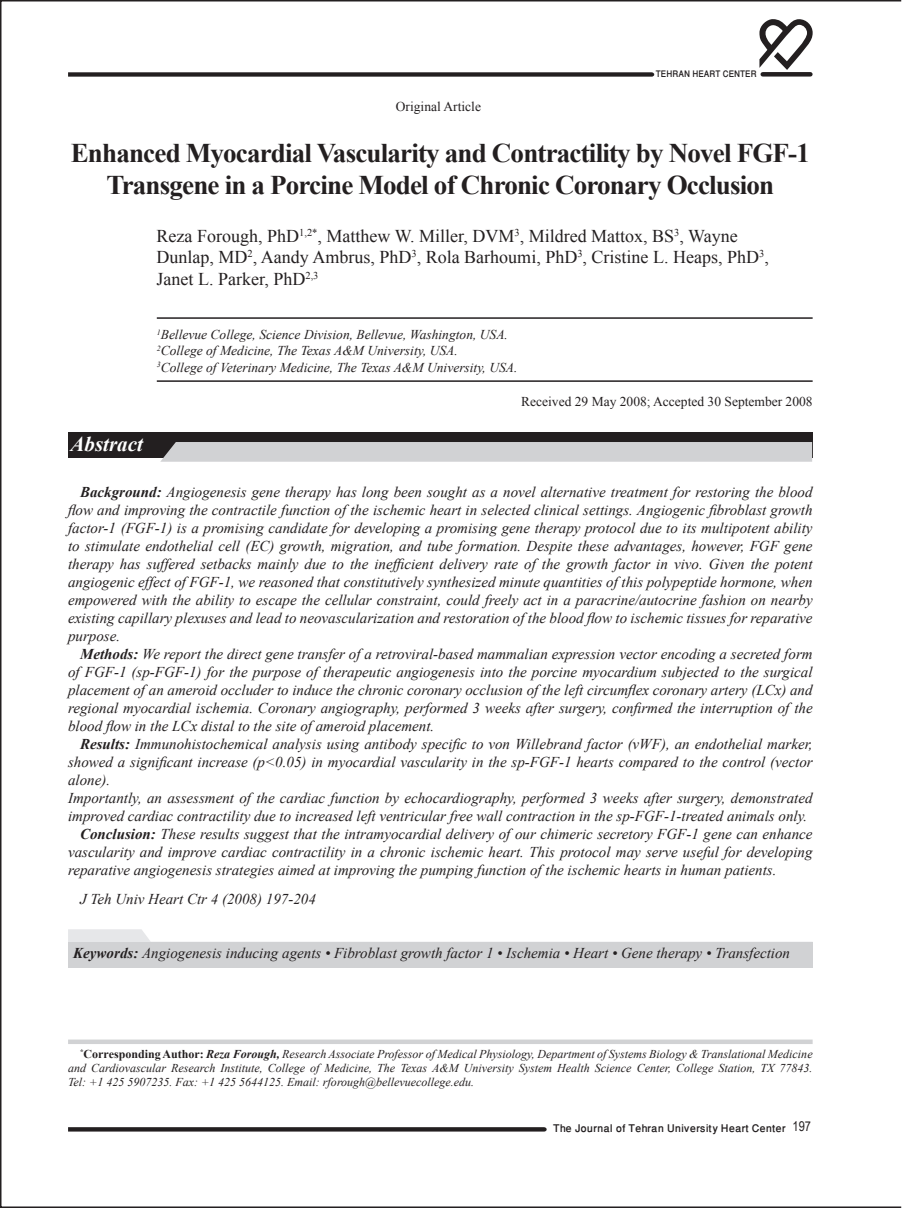
<style>
.page{position:relative;width:902px;height:1208px;background:#fff}
.page>*{position:absolute;margin:0;border:0;box-sizing:border-box;transform-origin:0 0}
.t1{font:700 27px/32.4px "Times New Roman";letter-spacing:-.03em;color:#231f20;text-align:center}
.t2{font:italic 700 21px "Times New Roman";color:#fff}
.t3{font:18px "Times New Roman";color:#231f20}
.t4{font:italic 15px/18px "Times New Roman";color:#231f20;text-align:justify}
.t5{font:500 15px "Win Soft Pro";color:#231f20}
.t6{font:italic 13.5px "Times New Roman";color:#231f20}
.t7{font:13.5px "Times New Roman";color:#231f20}
.t8{font:13.5px "Arial Narrow";color:#231f20}
.t9{font:500 12.75px "Win Soft Pro";color:#231f20;scale:.9 1}
.t10{font:italic 12px/14.4px "Times New Roman";color:#231f20;text-align:right}
.s1{font-weight:700}
.s2{font-weight:700;font-style:normal}
</style>
<div class="page">
<svg style="left:68px;top:72px;width:587px;height:5px;background:#403c3d"></svg>
<svg style="left:759px;top:19px;width:53px;height:51px"></svg>
<div style="left:762px;top:72px;width:48px;height:5px;background:#231f20"></div>
<svg style="left:68px;top:1127px;width:479px;height:4px;background:#2c292a"></svg>
<hr style="left:157px;top:317px;width:655px;height:2px;background:#231f20">
<hr style="left:157px;top:380px;width:655px;height:2px;background:#231f20">
<div style="left:68px;top:432px;width:744px;height:26px;background:#231f20"></div>
<div style="left:160px;top:442px;width:652px;height:20px;background:#d1d2d4"></div>
<div style="left:68px;top:1039px;width:744px;height:5px;background:#d1d2d4"></div>
<svg style="left:68px;top:929px;width:83px;height:13px"></svg>
<div style="left:68px;top:942px;width:744px;height:26px;background:#d1d2d4"></div>
<p class="t7" style="left:396px;top:98px;width:87px">Original Article</p>
<p class="t9" style="left:655px;top:64px;width:114px">TEHRAN HEART CENTER</p>
<p class="t1" style="left:71px;top:136px;width:740px">Enhanced Myocardial Vascularity and Contractility by Novel FGF-1<br>Transgene in a Porcine Model of Chronic Coronary Occlusion</p>
<p class="t3" style="left:156px;top:223px;width:582px">Reza Forough, PhD<sup>1,2*</sup>, Matthew W. Miller, DVM<sup>3</sup>, Mildred Mattox, BS<sup>3</sup>, Wayne</p>
<p class="t3" style="left:156px;top:245px;width:613px">Dunlap, MD<sup>2</sup>, Aandy Ambrus, PhD<sup>3</sup>, Rola Barhoumi, PhD<sup>3</sup>, Cristine L. Heaps, PhD<sup>3</sup>,</p>
<p class="t3" style="left:156px;top:267px;width:163px">Janet L. Parker, PhD<sup>2,3</sup></p>
<p class="t6" style="left:157px;top:325px;width:352px"><sup>1</sup>Bellevue College, Science Division, Bellevue, Washington, USA.</p>
<p class="t6" style="left:157px;top:342px;width:302px"><sup>2</sup>College of Medicine, The Texas A&amp;M University, USA.</p>
<p class="t6" style="left:157px;top:358px;width:362px"><sup>3</sup>College of Veterinary Medicine, The Texas A&amp;M University, USA.</p>
<p class="t7" style="left:521px;top:393px;width:293px">Received 29 May 2008; Accepted 30 September 2008</p>
<p class="t2" style="left:70px;top:429px;width:74px">Abstract</p>
<p class="t4" style="left:68px;top:482px;width:746px;text-indent:12px"><span class="s1">Background:</span> Angiogenesis gene therapy has long been sought as a novel alternative treatment for restoring the blood flow and improving the contractile function of the ischemic heart in selected clinical settings. Angiogenic fibroblast growth factor-1 (FGF-1) is a promising candidate for developing a promising gene therapy protocol due to its multipotent ability to stimulate endothelial cell (EC) growth, migration, and tube formation. Despite these advantages, however, FGF gene therapy has suffered setbacks mainly due to the inefficient delivery rate of the growth factor in vivo. Given the potent</p>
<p class="t4" style="left:68px;top:572px;width:746px">angiogenic effect of FGF-1, we reasoned that constitutively synthesized minute quantities of this polypeptide hormone, when empowered with the ability to escape the cellular constraint, could freely act in a paracrine/autocrine fashion on nearby existing capillary plexuses and lead to neovascularization and restoration of the blood flow to ischemic tissues for reparative purpose.</p>
<p class="t4" style="left:68px;top:644px;width:746px;text-indent:12px"><span class="s1">Methods:</span> We report the direct gene transfer of a retroviral-based mammalian expression vector encoding a secreted form of FGF-1 (sp-FGF-1) for the purpose of therapeutic angiogenesis into the porcine myocardium subjected to the surgical placement of an ameroid occluder to induce the chronic coronary occlusion of the left circumflex coronary artery (LCx) and regional myocardial ischemia. Coronary angiography, performed 3 weeks after surgery, confirmed the interruption of the blood flow in the LCx distal to the site of ameroid placement.</p>
<p class="t4" style="left:68px;top:734px;width:746px;text-indent:12px"><span class="s1">Results:</span> Immunohistochemical analysis using antibody specific to von Willebrand factor (vWF), an endothelial marker, showed a significant increase (p&lt;0.05) in myocardial vascularity in the sp-FGF-1 hearts compared to the control (vector alone).</p>
<p class="t4" style="left:68px;top:788px;width:746px">Importantly, an assessment of the cardiac function by echocardiography, performed 3 weeks after surgery, demonstrated improved cardiac contractility due to increased left ventricular free wall contraction in the sp-FGF-1-treated animals only.</p>
<p class="t4" style="left:68px;top:824px;width:746px;text-align:right"><span class="s1">Conclusion:</span> These results suggest that the intramyocardial delivery of our chimeric secretory FGF-1 gene can enhance vascularity and improve cardiac contractility in a chronic ischemic heart. This protocol may serve useful for developing</p>
<p class="t4" style="left:68px;top:860px;width:710px">reparative angiogenesis strategies aimed at improving the pumping function of the ischemic hearts in human patients.</p>
<p class="t4" style="left:80px;top:889px;width:237px">J Teh Univ Heart Ctr 4 (2008) 197-204</p>
<p class="t4" style="left:73px;top:944px;width:718px"><span class="s1">Keywords:</span> Angiogenesis inducing agents • Fibroblast growth factor 1 • Ischemia • Heart • Gene therapy • Transfection</p>
<p class="t10" style="left:68px;top:1046px;width:746px"><sup>*</sup><span class="s2">Corresponding Author:</span> <span class="s1">Reza Forough,</span> Research Associate Professor of Medical Physiology, Department of Systems Biology &amp; Translational Medicine and Cardiovascular Research Institute, College of Medicine, The Texas A&amp;M University System Health Science Center, College Station, TX 77843.</p>
<p class="t10" style="left:68px;top:1075px;width:407px">Tel: +1 425 5907235. Fax: +1 425 5644125. Email: rforough@bellevuecollege.edu.</p>
<p class="t5" style="left:553px;top:1117px;width:234px">The Journal of Tehran University Heart Center</p>
<p class="t8" style="left:792px;top:1116px;width:20px">197</p>
</div>
